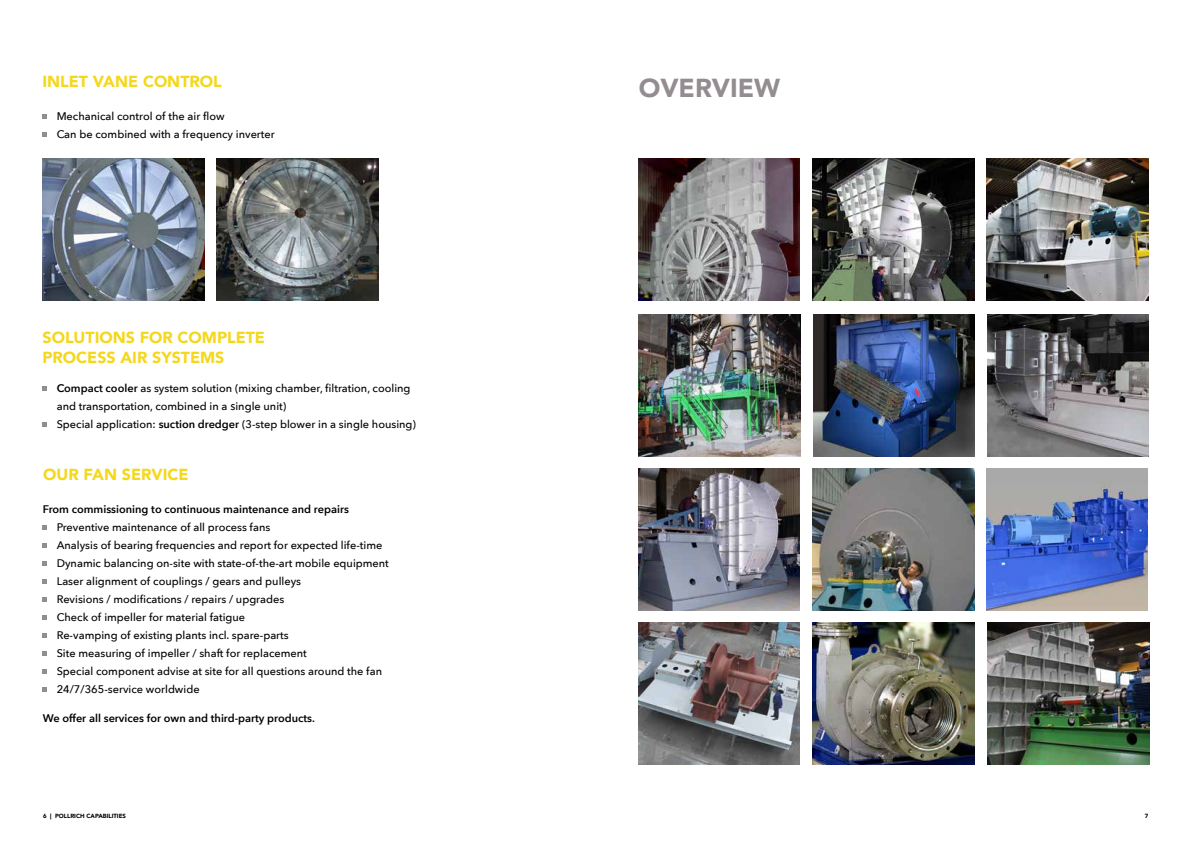
<style>
.page{position:relative;width:1191px;height:842px;background:#fff}
.page>*{position:absolute;margin:0;border:0;box-sizing:border-box;transform-origin:0 0}
.t1{font:900 26px "Avenir";color:#938c90}
.t2{font:900 16px/19.2px "Avenir";color:#f5d71b}
.t3{font:500 11px/18px "Avenir Next";color:#000}
.t4{font:600 11px "Avenir Next";color:#000}
.t5{font:900 6px "Avenir";color:#000}
.s1{font-weight:600}
</style>
<div class="page">
<svg style="left:43px;top:525px;width:4px;height:4px"></svg>
<svg style="left:43px;top:543px;width:4px;height:4px"></svg>
<svg style="left:43px;top:561px;width:4px;height:4px"></svg>
<svg style="left:43px;top:579px;width:4px;height:4px"></svg>
<svg style="left:43px;top:597px;width:4px;height:4px"></svg>
<svg style="left:43px;top:615px;width:4px;height:4px"></svg>
<svg style="left:43px;top:633px;width:4px;height:4px"></svg>
<svg style="left:43px;top:651px;width:4px;height:4px"></svg>
<svg style="left:43px;top:669px;width:4px;height:4px"></svg>
<svg style="left:43px;top:687px;width:4px;height:4px"></svg>
<svg style="left:43px;top:115px;width:4px;height:4px"></svg>
<svg style="left:43px;top:133px;width:4px;height:4px"></svg>
<img style="left:217px;top:159px;width:161px;height:141px">
<svg style="left:43px;top:386px;width:4px;height:5px"></svg>
<svg style="left:43px;top:422px;width:4px;height:5px"></svg>
<img style="left:43px;top:159px;width:161px;height:141px">
<img style="left:987px;top:623px;width:162px;height:141px">
<img style="left:986px;top:159px;width:162px;height:141px">
<img style="left:638px;top:159px;width:161px;height:141px">
<img style="left:812px;top:159px;width:162px;height:141px">
<img style="left:987px;top:314px;width:161px;height:142px">
<img style="left:638px;top:314px;width:162px;height:142px">
<img style="left:813px;top:314px;width:161px;height:142px">
<img style="left:986px;top:469px;width:162px;height:141px">
<img style="left:638px;top:469px;width:161px;height:141px">
<img style="left:812px;top:469px;width:162px;height:141px">
<img style="left:638px;top:623px;width:161px;height:141px">
<img style="left:812px;top:623px;width:162px;height:141px">
<h2 class="t2" style="left:43px;top:71px;width:181px">INLET VANE CONTROL</h2>
<p class="t3" style="left:57px;top:107px;width:219px">Mechanical control of the air flow<br>Can be combined with a frequency inverter</p>
<h2 class="t2" style="left:43px;top:328px;width:224px">SOLUTIONS FOR COMPLETE<br>PROCESS AIR SYSTEMS</h2>
<p class="t3" style="left:57px;top:379px;width:361px"><span class="s1">Compact cooler</span> as system solution (mixing chamber, filtration, cooling and transportation, combined in a Single unit)<br>Special application: <span class="s1">suction dredger</span> (3-step blower in a single housing)</p>
<h2 class="t2" style="left:43px;top:465px;width:147px">OUR FAN SERVICE</h2>
<p class="t4" style="left:43px;top:499px;width:307px">From commissioning to continuous maintenance and repairs</p>
<p class="t3" style="left:57px;top:518px;width:334px">Preventive maintenance of all process fans<br>Analysis of bearing frequencies and report for expected life-time Dynamic balancing on-site with state-of-the-art mobile equipment Laser alignment of couplings / gears and pulleys<br>Revisions / modifications / repairs / upgrades<br>Check of impeller for material fatigue<br>Re-vamping of existing plants incl. spare-parts<br>Site measuring of impeller / shaft for replacement<br>Special component advise at site for all questions around the fan 24/7/365-service worldwide</p>
<p class="t4" style="left:43px;top:708px;width:274px">We offer all services for own and third-party products.</p>
<h1 class="t1" style="left:638px;top:66px;width:143px">OVERVIEW</h1>
<p class="t5" style="left:43px;top:811px;width:84px">6 | POLLRICH CAPABILITIES</p>
<p class="t5" style="left:1144px;top:811px;width:5px">7</p>
</div>
